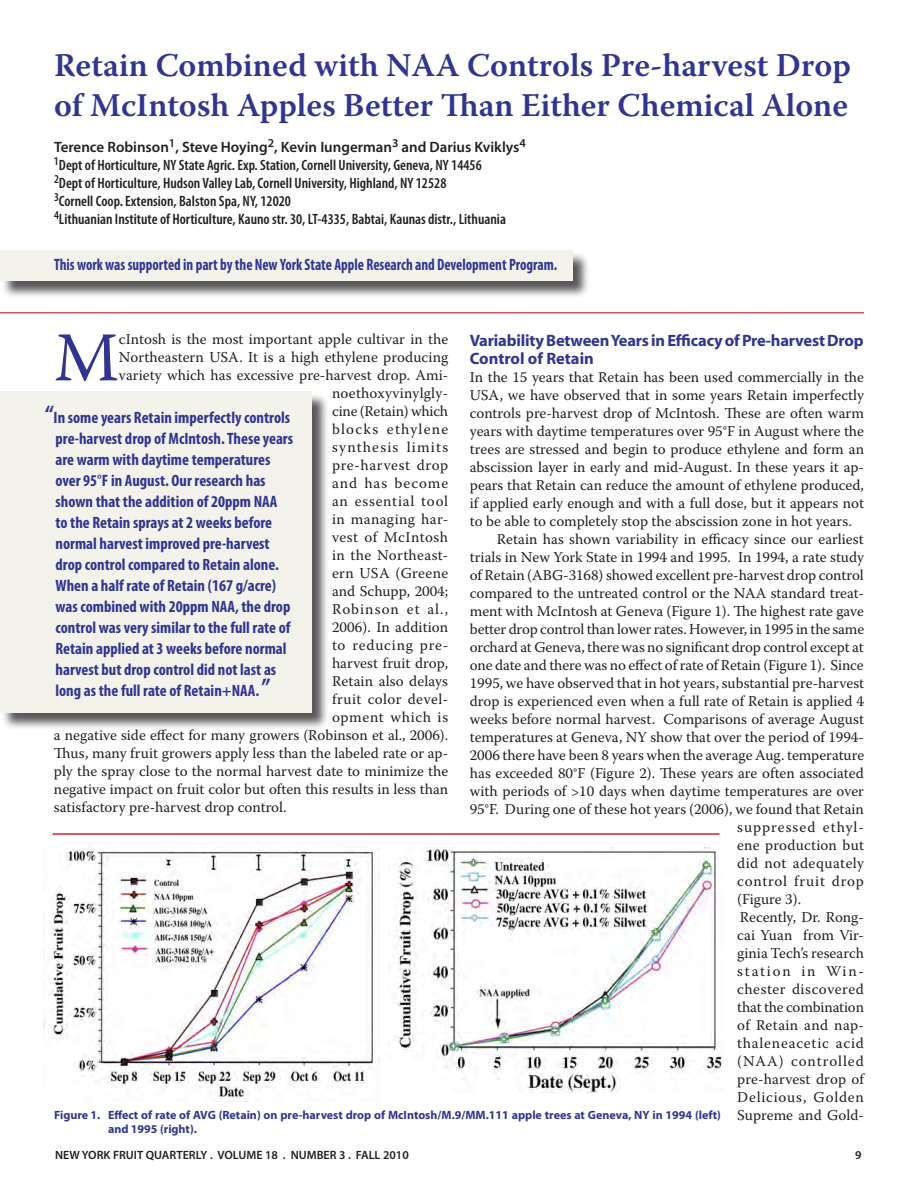
<style>
.page{position:relative;width:918px;height:1188px;background:#fff}
.page>*{position:absolute;margin:0;border:0;box-sizing:border-box;transform-origin:0 0}
.t1{font:69.6px "Warnock Pro";color:#303595}
.Body_Text{font:600 33px/39.6px "Warnock Pro";color:#303595}
.t2{font:700 condensed 16.5px/21px "Myriad Pro";color:#303595}
.t3{font:700 condensed 16.5px "Myriad Pro";color:#303595;scale:.9 1}
.t4{font:700 16.5px/18px "Myriad";letter-spacing:-.01em;color:#303595}
.t5{font:15px/18px "Warnock Pro";color:#231f20;text-align:justify}
.t6{font:600 condensed 15px "Myriad Pro";color:#231f20}
.t7{font:600 15px "Myriad Pro";color:#231f20}
.t8{font:15px "Warnock Pro";letter-spacing:.03em;color:#231f20}
.t9{font:15px "Warnock Pro";letter-spacing:.05em;color:#231f20}
.t10{font:15px "Warnock Pro";letter-spacing:.02em;color:#231f20}
.t11{font:15px "Warnock Pro";letter-spacing:.065em;color:#231f20}
.t12{font:15px "Warnock Pro";letter-spacing:.055em;color:#231f20}
.t13{font:15px "Warnock Pro";letter-spacing:.08em;color:#231f20}
.t14{font:15px "Warnock Pro";letter-spacing:.04em;color:#231f20}
.t15{font:15px "Warnock Pro";letter-spacing:.085em;color:#231f20}
.t16{font:15px "Warnock Pro";letter-spacing:.025em;color:#231f20}
.t17{font:15px "Warnock Pro";letter-spacing:.035em;color:#231f20}
.t18{font:15px "Warnock Pro";letter-spacing:.07em;color:#231f20}
.t19{font:15px "Warnock Pro";letter-spacing:.045em;color:#231f20}
.t20{font:15px "Warnock Pro";letter-spacing:.06em;color:#231f20}
.t21{font:700 12px "Myriad Pro";color:#303595}
.t22{font:600 12px "Myriad Pro";color:#231f20}
.s1{font-size:25.5px}
</style>
<div class="page">
<div style="left:1px;top:393px;width:329px;height:338px;background:#231f20;opacity:.75"></div>
<div style="left:0;top:392px;width:312px;height:321px;background:#f3f3eb"></div>
<div style="left:1px;top:252px;width:589px;height:47px;background:#231f20;opacity:.75"></div>
<div style="left:0;top:250px;width:572px;height:31px;background:#f3f3eb"></div>
<img style="left:44px;top:849px;width:335px;height:252px">
<img style="left:388px;top:848px;width:334px;height:245px">
<hr style="left:52px;top:833px;width:668px;height:2px;background:#d1232a">
<hr style="left:0;top:312px;width:864px;height:2px;background:#d75252">
<p class="Body_Text" style="left:54px;top:45px;width:798px">Retain Combined with NAA Controls Pre-harvest Drop of McIntosh Apples Better Than Either Chemical Alone</p>
<p class="t7" style="left:54px;top:137px;width:473px">Terence Robinson<sup>1</sup>, Steve Hoying<sup>2</sup>, Kevin Iungerman<sup>3</sup> and Darius Kviklys<sup>4</sup></p>
<p class="t6" style="left:54px;top:157px;width:429px"><sup>1</sup>Dept of Horticulture, NY State Agric. Exp. Station, Cornell University, Geneva, NY 14456</p>
<p class="t6" style="left:54px;top:175px;width:394px"><sup>2</sup>Dept of Horticulture, Hudson Valley Lab, Cornell University, Highland, NY 12528</p>
<p class="t6" style="left:54px;top:193px;width:239px"><sup>3</sup>Cornell Coop. Extension, Balston Spa, NY, 12020</p>
<p class="t6" style="left:54px;top:211px;width:454px"><sup>4</sup>Lithuanian Institute of Horticulture, Kauno str. 30, LT-4335, Babtai, Kaunas distr., Lithuania</p>
<p class="t3" style="left:54px;top:254px;width:561px">This work was supported in part by the New York State Apple Research and Development Program.</p>
<p class="t1" style="left:54px;top:316px;width:66px">M</p>
<p class="t5" style="left:119px;top:330px;width:331px">cIntosh is the most important apple cultivar in the</p>
<p class="t4" style="left:470px;top:332px;width:395px">Variability Between Years in Efficacy of Pre-harvest Drop<br>Control of Retain</p>
<p class="t5" style="left:470px;top:368px;width:396px">In the 15 years that Retain has been used commercially in the USA, we have observed that in some years Retain imperfectly controls pre-harvest drop of McIntosh. These are often warm years with daytime temperatures over 95°F in August where the trees are stressed and begin to produce ethylene and form an abscission layer in early and mid-August. In these years it ap&shy;pears that Retain can reduce the amount of ethylene produced, if applied early enough and with a full dose, but it appears not to be able to completely stop the abscission zone in hot years.</p>
<p class="t5" style="left:497px;top:530px;width:368px">Retain has shown variability in efficacy since our earliest</p>
<p class="t5" style="left:470px;top:548px;width:396px">trials in New York State in 1994 and 1995. In 1994, a rate study</p>
<p class="t5" style="left:470px;top:566px;width:395px">of Retain (ABG-3168) showed excellent pre-harvest drop control</p>
<p class="t5" style="left:470px;top:584px;width:396px">compared to the untreated control or the NAA standard treat-</p>
<p class="t5" style="left:470px;top:602px;width:396px">ment with McIntosh at Geneva (Figure 1). The highest rate gave</p>
<p class="t5" style="left:470px;top:620px;width:396px">better drop control than lower rates. However, in 1995 in the same</p>
<p class="t5" style="left:470px;top:638px;width:395px">orchard at Geneva, there was no significant drop control except at</p>
<p class="t5" style="left:470px;top:656px;width:395px">one date and there was no effect of rate of Retain (Figure 1). Since</p>
<p class="t5" style="left:470px;top:674px;width:396px">1995, we have observed that in hot years, substantial pre-harvest</p>
<p class="t5" style="left:470px;top:692px;width:396px">drop is experienced even when a full rate of Retain is applied 4</p>
<p class="t5" style="left:470px;top:710px;width:396px">weeks before normal harvest. Comparisons of average August</p>
<p class="t5" style="left:470px;top:728px;width:396px">temperatures at Geneva, NY show that over the period of 1994-</p>
<p class="t5" style="left:470px;top:746px;width:396px">2006 there have been 8 years when the average Aug. temperature</p>
<p class="t5" style="left:470px;top:764px;width:396px">has exceeded 80°F (Figure 2). These years are often associated</p>
<p class="t5" style="left:470px;top:782px;width:396px">with periods of &gt;10 days when daytime temperatures are over</p>
<p class="t5" style="left:470px;top:800px;width:396px">95°F. During one of these hot years (2006), we found that Retain</p>
<p class="t11" style="left:737px;top:818px;width:128px">suppressed ethyl-</p>
<p class="t5" style="left:737px;top:836px;width:128px">ene production but</p>
<p class="t8" style="left:737px;top:854px;width:128px">did not adequately</p>
<p class="t12" style="left:737px;top:872px;width:128px">control fruit drop</p>
<p class="t5" style="left:737px;top:890px;width:65px">(Figure 3).</p>
<p class="t5" style="left:737px;top:908px;width:128px">Recently, Dr. Rong&shy;cai Yuan from Vir&shy;ginia Tech’s research station in Win&shy;chester discovered that the combination of Retain and nap&shy;thaleneacetic acid (NAA) controlled pre-harvest drop of Delicious, Golden</p>
<p class="t21" style="left:54px;top:1107px;width:668px">Figure 1. Effect of rate of AVG (Retain) on pre-harvest drop of McIntosh/M.9/MM.111 apple trees at Geneva, NY in 1994 (left)</p>
<p class="t5" style="left:737px;top:1106px;width:128px">Supreme and Gold-</p>
<p class="t21" style="left:108px;top:1122px;width:90px">and 1995 (right).</p>
<p class="t5" style="left:119px;top:348px;width:331px">Northeastern USA. It is a high ethylene producing</p>
<p class="t5" style="left:119px;top:366px;width:331px">variety which has excessive pre-harvest drop. Ami-</p>
<p class="t5" style="left:332px;top:384px;width:118px">noethoxyvinylgly-</p>
<p class="t5" style="left:332px;top:402px;width:118px">cine (Retain) which</p>
<p class="t15" style="left:332px;top:420px;width:118px">blocks ethylene</p>
<p class="t13" style="left:332px;top:438px;width:118px">synthesis limits</p>
<p class="t14" style="left:332px;top:456px;width:118px">pre-harvest drop</p>
<p class="t20" style="left:332px;top:474px;width:118px">and has become</p>
<p class="t9" style="left:332px;top:492px;width:118px">an essential tool</p>
<p class="t16" style="left:332px;top:510px;width:118px">in managing har-</p>
<p class="t17" style="left:332px;top:528px;width:118px">vest of McIntosh</p>
<p class="t10" style="left:332px;top:546px;width:118px">in the Northeast-</p>
<p class="t10" style="left:332px;top:564px;width:118px">ern USA (Greene</p>
<p class="t5" style="left:332px;top:582px;width:118px">and Schupp, 2004;</p>
<p class="t18" style="left:332px;top:600px;width:118px">Robinson et al.,</p>
<p class="t5" style="left:332px;top:618px;width:118px">2006). In addition</p>
<p class="t9" style="left:332px;top:636px;width:118px">to reducing pre-</p>
<p class="t5" style="left:332px;top:654px;width:118px">harvest fruit drop,</p>
<p class="t5" style="left:332px;top:672px;width:118px">Retain also delays</p>
<p class="t8" style="left:332px;top:690px;width:118px">fruit color devel-</p>
<p class="t19" style="left:332px;top:708px;width:118px">opment which is</p>
<p class="t5" style="left:54px;top:726px;width:396px">a negative side effect for many growers (Robinson et al., 2006).</p>
<p class="t5" style="left:54px;top:744px;width:396px">Thus, many fruit growers apply less than the labeled rate or ap-</p>
<p class="t5" style="left:54px;top:762px;width:396px">ply the spray close to the normal harvest date to minimize the</p>
<p class="t5" style="left:54px;top:780px;width:396px">negative impact on fruit color but often this results in less than</p>
<p class="t5" style="left:54px;top:798px;width:234px">satisfactory pre-harvest drop control.</p>
<p class="t2" style="left:56px;top:406px;width:239px;text-indent:-11px"><span class="s1">“</span>In some years Retain imperfectly controls pre-harvest drop of McIntosh. These years are warm with daytime temperatures over 95°F in August. Our research has shown that the addition of 20ppm NAA to the Retain sprays at 2 weeks before normal harvest improved pre-harvest drop control compared to Retain alone.<br>When a half rate of Retain (167 g/acre) was combined with 20ppm NAA, the drop control was very similar to the full rate of Retain applied at 3 weeks before normal harvest but drop control did not last as long as the full rate of Retain+NAA. <span class="s1">”</span></p>
<p class="t22" style="left:55px;top:1147px;width:355px">NEW YORK FRUIT QUARTERLY . VOLUME 18 . NUMBER 3 . FALL 2010</p>
<p class="t22" style="left:855px;top:1147px;width:8px">9</p>
</div>
